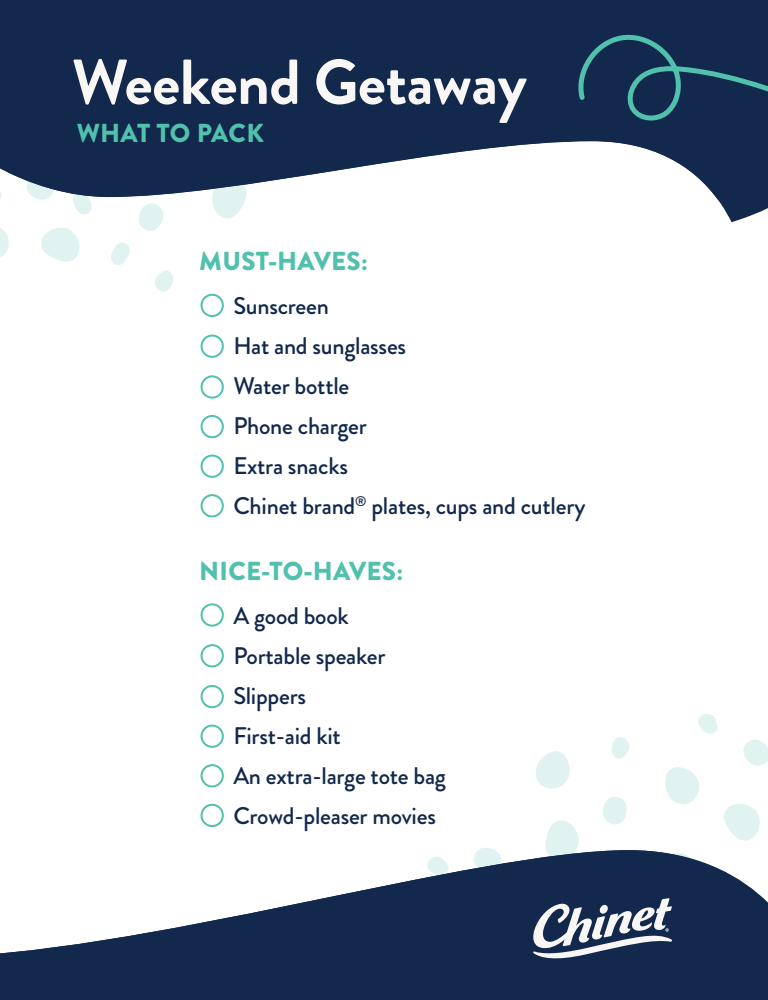
<style>
.page{position:relative;width:768px;height:1000px;background:#fff}
.page>*{position:absolute;margin:0;border:0;box-sizing:border-box;transform-origin:0 0}
.t1{font:700 63.4px "Brandon Grotesque";letter-spacing:-.01em;color:#f8f7f6}
.t2{font:900 26px "Brandon Grotesque";letter-spacing:.01em;color:#51c0ac}
.t3{font:500 24px/40px "Brandon Grotesque";letter-spacing:-.01em;color:#12284c}
</style>
<div class="page">
<svg style="left:0;top:228px;width:9px;height:30px"></svg>
<svg style="left:41px;top:222px;width:132px;height:70px"></svg>
<svg style="left:0;top:0;width:768px;height:222px;fill:#12284c"></svg>
<svg style="left:0;top:65px;width:720px;height:137px;fill:#12284c"></svg>
<svg style="left:576px;top:28px;width:192px;height:111px;background:#173654"></svg>
<div style="left:201px;top:294px;width:23px;height:23px;border:2px solid #51c0ac;border-radius:50%"></div>
<div style="left:201px;top:335px;width:23px;height:23px;border:2px solid #51c0ac;border-radius:50%"></div>
<div style="left:201px;top:375px;width:23px;height:24px;border:2px solid #51c0ac;border-radius:50%"></div>
<div style="left:201px;top:415px;width:23px;height:23px;border:2px solid #51c0ac;border-radius:50%"></div>
<div style="left:201px;top:455px;width:23px;height:23px;border:2px solid #51c0ac;border-radius:50%"></div>
<div style="left:201px;top:494px;width:23px;height:23px;border:2px solid #51c0ac;border-radius:50%"></div>
<div style="left:201px;top:603px;width:23px;height:24px;border:2px solid #51c0ac;border-radius:50%"></div>
<div style="left:201px;top:644px;width:23px;height:23px;border:2px solid #51c0ac;border-radius:50%"></div>
<div style="left:201px;top:685px;width:23px;height:23px;border:2px solid #51c0ac;border-radius:50%"></div>
<div style="left:201px;top:725px;width:23px;height:23px;border:2px solid #51c0ac;border-radius:50%"></div>
<div style="left:201px;top:764px;width:23px;height:23px;border:2px solid #51c0ac;border-radius:50%"></div>
<div style="left:201px;top:804px;width:23px;height:23px;border:2px solid #51c0ac;border-radius:50%"></div>
<div style="left:0;top:989px;width:768px;height:11px;background:#12284c"></div>
<svg style="left:0;top:857px;width:768px;height:132px;fill:#12284c"></svg>
<svg style="left:471px;top:714px;width:297px;height:247px"></svg>
<h1 class="t1" style="left:72px;top:38px;width:457px">Weekend Getaway</h1>
<p class="t2" style="left:77px;top:115px;width:189px">WHAT TO PACK</p>
<p class="t2" style="left:199px;top:243px;width:170px">MUST-HAVES:</p>
<p class="t3" style="left:233px;top:286px;width:354px">Sunscreen<br>Hat and sunglasses<br>Water bottle<br>Phone charger<br>Extra snacks<br>Chinet brand<sup>®</sup> plates, cups and cutlery</p>
<p class="t2" style="left:199px;top:552px;width:205px">NICE-TO-HAVES:</p>
<p class="t3" style="left:233px;top:596px;width:214px">A good book<br>Portable speaker<br>Slippers<br>First-aid kit<br>An extra-large tote bag<br>Crowd-pleaser movies</p>
</div>
